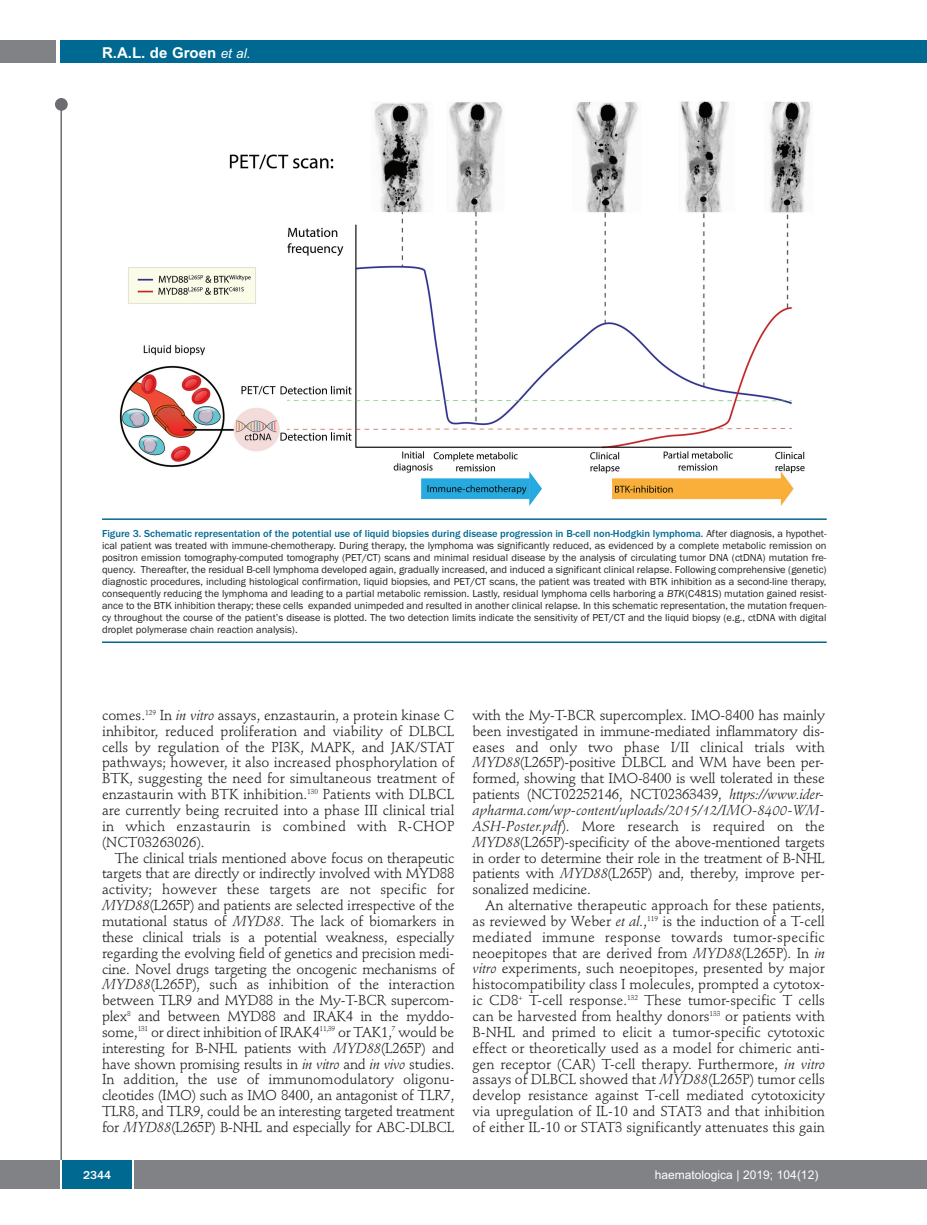
<style>
.page{position:relative;width:927px;height:1225px;background:#fff}
.page>*{position:absolute;margin:0;border:0;box-sizing:border-box;transform-origin:0 0}
.t1{font:700 15px "Arial";color:#fff}
.t2{font:14.25px/15.9px "Stempel Schneidler";letter-spacing:-.015em;color:#231f20;text-align:justify}
.t3{font:12px "Arial";color:#fff}
.t4{font:500 12px "Franklin Gothic";color:#fff}
.t5{font:10.5px/12px "Franklin Gothic";color:#231f20;text-align:justify}
.s1{font-weight:400;font-style:italic;font-size:13.5px}
.s2{font-weight:500;color:#006991}
.s3{font-style:italic}
</style>
<div class="page">
<div style="left:911px;top:40px;width:16px;height:22px;background:#006991"></div>
<div style="left:910px;top:1160px;width:17px;height:28px;background:#808285"></div>
<div style="left:55px;top:98px;width:13px;height:13px;background:#6c6d70;border-radius:50%"></div>
<hr style="left:60px;top:101px;width:2px;height:1061px;background:#6c6d70">
<div style="left:60px;top:40px;width:852px;height:22px;background:#006991"></div>
<div style="left:0;top:40px;width:56px;height:22px;background:#808285"></div>
<div style="left:0;top:1160px;width:911px;height:28px;background:#808285"></div>
<div style="left:62px;top:1160px;width:71px;height:28px;background:#006991"></div>
<hr style="left:60px;top:1160px;width:2px;height:28px;background:#fff">
<svg style="left:133px;top:1160px;width:1px;height:28px"></svg>
<img style="left:119px;top:101px;width:692px;height:405px">
<hr style="left:102px;top:518px;width:725px;height:2px;background:#006991">
<hr style="left:102px;top:641px;width:725px;height:2px;background:#006991">
<p class="t1" style="left:102px;top:44px;width:150px">R.A.L. de Groen <span class="s1">et al.</span></p>
<p class="t5" style="left:102px;top:527px;width:726px"><span class="s2">Figure 3. Schematic representation of the potential use of liquid biopsies during disease progression in B-cell non-Hodgkin lymphoma.</span> After diagnosis, a hypothet&shy;ical patient was treated with immune-chemotherapy. During therapy, the lymphoma was significantly reduced, as evidenced by a complete metabolic remission on positron emission tomography-computed tomography (PET/CT) scans and minimal residual disease by the analysis of circulating tumor DNA (ctDNA) mutation fre&shy;quency. Thereafter, the residual B-cell lymphoma developed again, gradually increased, and induced a significant clinical relapse. Following comprehensive (genetic) diagnostic procedures, including histological confirmation, liquid biopsies, and PET/CT scans, the patient was treated with BTK inhibition as a second-line therapy, consequently reducing the lymphoma and leading to a partial metabolic remission. Lastly, residual lymphoma cells harboring a <span class="s3">BTK</span>(C481S) mutation gained resist&shy;ance to the BTK inhibition therapy; these cells expanded unimpeded and resulted in another clinical relapse. In this schematic representation, the mutation frequen&shy;cy throughout the course of the patient’s disease is plotted. The two detection limits indicate the sensitivity of PET/CT and the liquid biopsy (e.g., ctDNA with digital droplet polymerase chain reaction analysis).</p>
<p class="t2" style="left:102px;top:708px;width:354px">comes.<sup>129</sup> In <span class="s3">in vitro</span> assays, enzastaurin, a protein kinase C inhibitor, reduced proliferation and viability of DLBCL cells by regulation of the PI3K, MAPK, and JAK/STAT pathways; however, it also increased phosphorylation of BTK, suggesting the need for simultaneous treatment of enzastaurin with BTK inhibition.<sup>130</sup> Patients with DLBCL are currently being recruited into a phase III clinical trial in which enzastaurin is combined with R-CHOP (NCT03263026).</p>
<p class="t2" style="left:102px;top:851px;width:354px;text-indent:13px">The clinical trials mentioned above focus on therapeutic targets that are directly or indirectly involved with MYD88 activity; however these targets are not specific for <span class="s3">MYD88</span>(L265P) and patients are selected irrespective of the mutational status of <span class="s3">MYD88</span>. The lack of biomarkers in these clinical trials is a potential weakness, especially regarding the evolving field of genetics and precision medi&shy;cine. Novel drugs targeting the oncogenic mechanisms of <span class="s3">MYD88</span>(L265P), such as inhibition of the interaction between TLR9 and MYD88 in the My-T-BCR supercom&shy;plex<sup>8</sup> and between MYD88 and IRAK4 in the myddo&shy;some,<sup>131</sup> or direct inhibition of IRAK4<sup>11,39</sup> or TAK1,<sup>7</sup> would be interesting for B-NHL patients with <span class="s3">MYD88</span>(L265P) and have shown promising results in <span class="s3">in vitro</span> and <span class="s3">in vivo</span> studies.<br>In addition, the use of immunomodulatory oligonu&shy;cleotides (IMO) such as IMO 8400, an antagonist of TLR7, TLR8, and TLR9, could be an interesting targeted treatment for <span class="s3">MYD88</span>(L265P) B-NHL and especially for ABC-DLBCL</p>
<p class="t2" style="left:472px;top:708px;width:354px">with the My-T-BCR supercomplex. IMO-8400 has mainly been investigated in immune-mediated inflammatory dis&shy;eases and only two phase I/II clinical trials with <span class="s3">MYD88</span>(L265P)-positive DLBCL and WM have been per&shy;formed, showing that IMO-8400 is well tolerated in these patients (NCT02252146, NCT02363439, <span class="s3">https://www.ider&shy;apharma.com/wp-content/uploads/2015/12/IMO-8400-WM-ASH-Poster.pdf</span>). More research is required on the <span class="s3">MYD88</span>(L265P)-specificity of the above-mentioned targets in order to determine their role in the treatment of B-NHL patients with <span class="s3">MYD88</span>(L265P) and, thereby, improve per&shy;sonalized medicine.</p>
<p class="t2" style="left:472px;top:898px;width:354px;text-indent:13px">An alternative therapeutic approach for these patients, as reviewed by Weber <span class="s3">et al.</span>,<sup>119</sup> is the induction of a T-cell mediated immune response towards tumor-specific neoepitopes that are derived from <span class="s3">MYD88</span>(L265P). In <span class="s3">in vitro</span> experiments, such neoepitopes, presented by major histocompatibility class I molecules, prompted a cytotox&shy;ic CD8<sup>+</sup> T-cell response.<sup>132</sup> These tumor-specific T cells can be harvested from healthy donors<sup>133</sup> or patients with B-NHL and primed to elicit a tumor-specific cytotoxic effect or theoretically used as a model for chimeric anti&shy;gen receptor (CAR) T-cell therapy. Furthermore, <span class="s3">in vitro </span>assays of DLBCL showed that <span class="s3">MYD88</span>(L265P) tumor cells develop resistance against T-cell mediated cytotoxicity via upregulation of IL-10 and STAT3 and that inhibition of either IL-10 or STAT3 significantly attenuates this gain</p>
<p class="t4" style="left:83px;top:1167px;width:30px">2344</p>
<p class="t3" style="left:655px;top:1167px;width:165px">haematologica | 2019; 104(12)</p>
</div>
